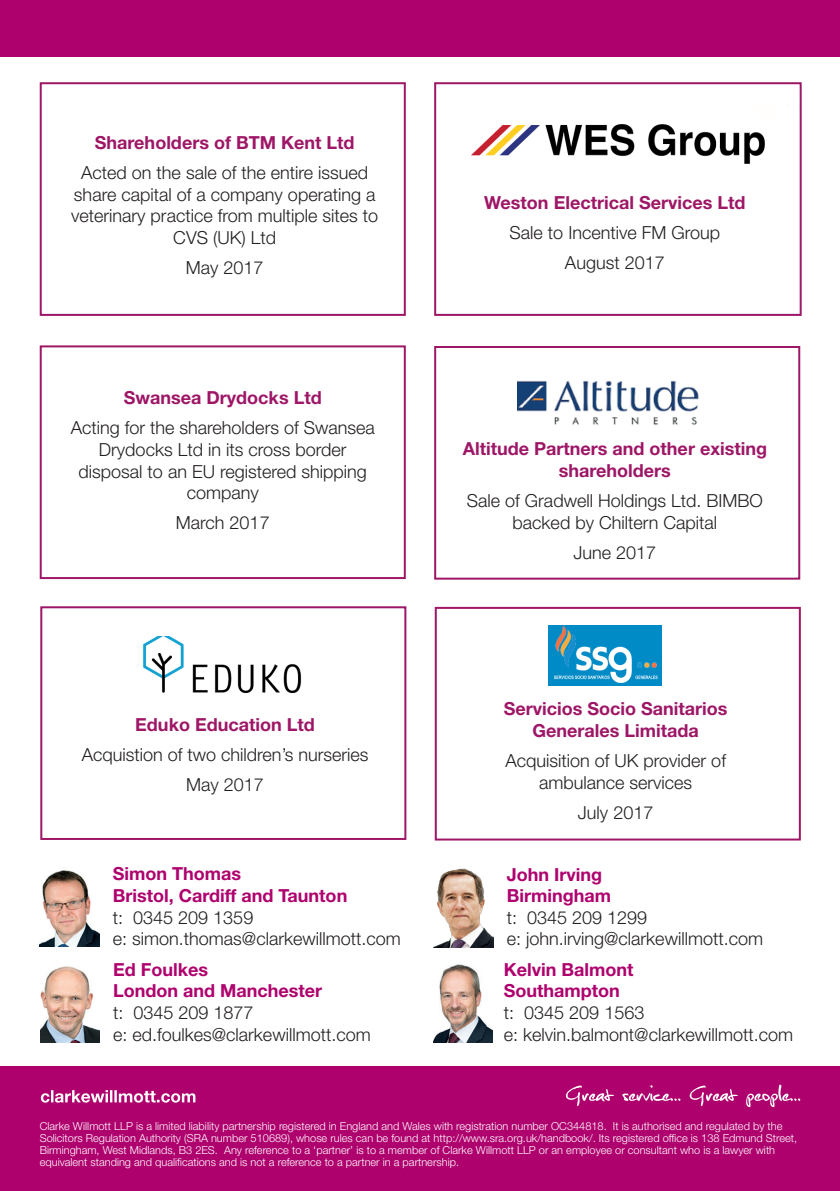
<style>
.page{position:relative;width:840px;height:1191px;background:#fff}
.page>*{position:absolute;margin:0;border:0;box-sizing:border-box;transform-origin:0 0}
.t1{font:300 18px/21.6px "Helvetica Neue LT Std";color:#231f20;text-align:center}
.t2{font:700 18px/21.6px "Helvetica Neue LT Std";color:#9e1666;text-align:center}
.t3{font:700 18px/21.6px "Helvetica Neue LT Std";color:#af016e}
.t4{font:300 11px/12px "Helvetica Neue LT Std";color:#fff}
</style>
<div class="page">
<div style="left:40px;top:606px;width:366px;height:234px;border:2px solid #9e1666"></div>
<div style="left:0;top:0;width:839px;height:56px;background:#af016e"></div>
<div style="left:40px;top:82px;width:365px;height:234px;border:2px solid #9e1666"></div>
<div style="left:0;top:1066px;width:839px;height:125px;background:#af016e"></div>
<svg style="left:565px;top:1084px;width:234px;height:23px"></svg>
<svg style="left:41px;top:1090px;width:154px;height:12px"></svg>
<img style="left:433px;top:964px;width:59px;height:78px">
<img style="left:40px;top:870px;width:59px;height:77px">
<img style="left:40px;top:966px;width:60px;height:76px">
<img style="left:433px;top:868px;width:60px;height:79px">
<div style="left:434px;top:346px;width:365px;height:233px;border:2px solid #9e1666"></div>
<img style="left:517px;top:380px;width:182px;height:45px">
<div style="left:40px;top:345px;width:365px;height:234px;border:2px solid #9e1666"></div>
<div style="left:434px;top:82px;width:367px;height:234px;border:2px solid #9e1666"></div>
<img style="left:471px;top:125px;width:293px;height:38px">
<img style="left:143px;top:636px;width:159px;height:56px">
<div style="left:434px;top:607px;width:366px;height:233px;border:2px solid #9e1666"></div>
<div style="left:548px;top:625px;width:113px;height:61px;background:#008ac6"></div>
<img style="left:554px;top:625px;width:104px;height:58px">
<p class="t2" style="left:95px;top:131px;width:261px">Shareholders of BTM Kent Ltd</p>
<p class="t1" style="left:71px;top:161px;width:308px">Acted on the sale of the entire issued share capital of a company operating a veterinary practice from multiple sites to<br>CVS (UK) Ltd</p>
<p class="t1" style="left:186px;top:256px;width:79px">May 2017</p>
<p class="t2" style="left:124px;top:387px;width:199px">Swansea Drydocks Ltd</p>
<p class="t1" style="left:71px;top:417px;width:305px">Acting for the shareholders of Swansea<br>Drydocks Ltd in its cross border disposal to an EU registered shipping company</p>
<p class="t1" style="left:176px;top:512px;width:95px">March 2017</p>
<p class="t2" style="left:135px;top:713px;width:181px">Eduko Education Ltd</p>
<p class="t1" style="left:82px;top:739px;width:288px;line-height:30px">Acquistion of two children’s nurseries<br>May 2017</p>
<p class="t3" style="left:113px;top:863px;width:236px">Simon Thomas<br>Bristol, Cardiff and Taunton</p>
<p class="t1" style="left:113px;top:906px;width:289px;text-align:left">t: 0345 209 1359<br>e: simon.thomas@clarkewillmott.com</p>
<p class="t3" style="left:113px;top:958px;width:211px">Ed Foulkes<br>London and Manchester</p>
<p class="t1" style="left:113px;top:1001px;width:259px;text-align:left">t: 0345 209 1877<br>e: ed.foulkes@clarkewillmott.com</p>
<p class="t2" style="left:484px;top:191px;width:262px">Weston Electrical Services Ltd</p>
<p class="t1" style="left:509px;top:217px;width:212px;line-height:30px">Sale to Incentive FM Group<br>August 2017</p>
<p class="t2" style="left:462px;top:438px;width:305px">Altitude Partners and other existing shareholders</p>
<p class="t1" style="left:466px;top:489px;width:297px">Sale of Gradwell Holdings Ltd. BIMBO backed by Chiltern Capital</p>
<p class="t1" style="left:573px;top:541px;width:84px">June 2017</p>
<p class="t2" style="left:503px;top:697px;width:225px">Servicios Socio Sanitarios<br>Generales Limitada</p>
<p class="t1" style="left:505px;top:749px;width:222px">Acquisition of UK provider of ambulance services</p>
<p class="t1" style="left:577px;top:801px;width:77px">July 2017</p>
<p class="t3" style="left:506px;top:863px;width:106px">John Irving<br>Birmingham</p>
<p class="t1" style="left:506px;top:906px;width:258px;text-align:left">t: 0345 209 1299<br>e: john.irving@clarkewillmott.com</p>
<p class="t3" style="left:503px;top:958px;width:131px">Kelvin Balmont<br>Southampton</p>
<p class="t1" style="left:503px;top:1001px;width:291px;text-align:left">t: 0345 209 1563<br>e: kelvin.balmont@clarkewillmott.com</p>
<p class="t4" style="left:40px;top:1119px;width:758px">Clarke Willmott LLP is a limited liability partnership registered in England and Wales with registration number OC344818. It is authorised and regulated by the Solicitors Regulation Authority (SRA number 510689), whose rules can be found at http://www.sra.org.uk/handbook/. Its registered office is 138 Edmund Street, Birmingham, West Midlands, B3 2ES. Any reference to a ‘partner’ is to a member of Clarke Willmott LLP or an employee or consultant who is a lawyer with equivalent standing and qualifications and is not a reference to a partner in a partnership.</p>
</div>
